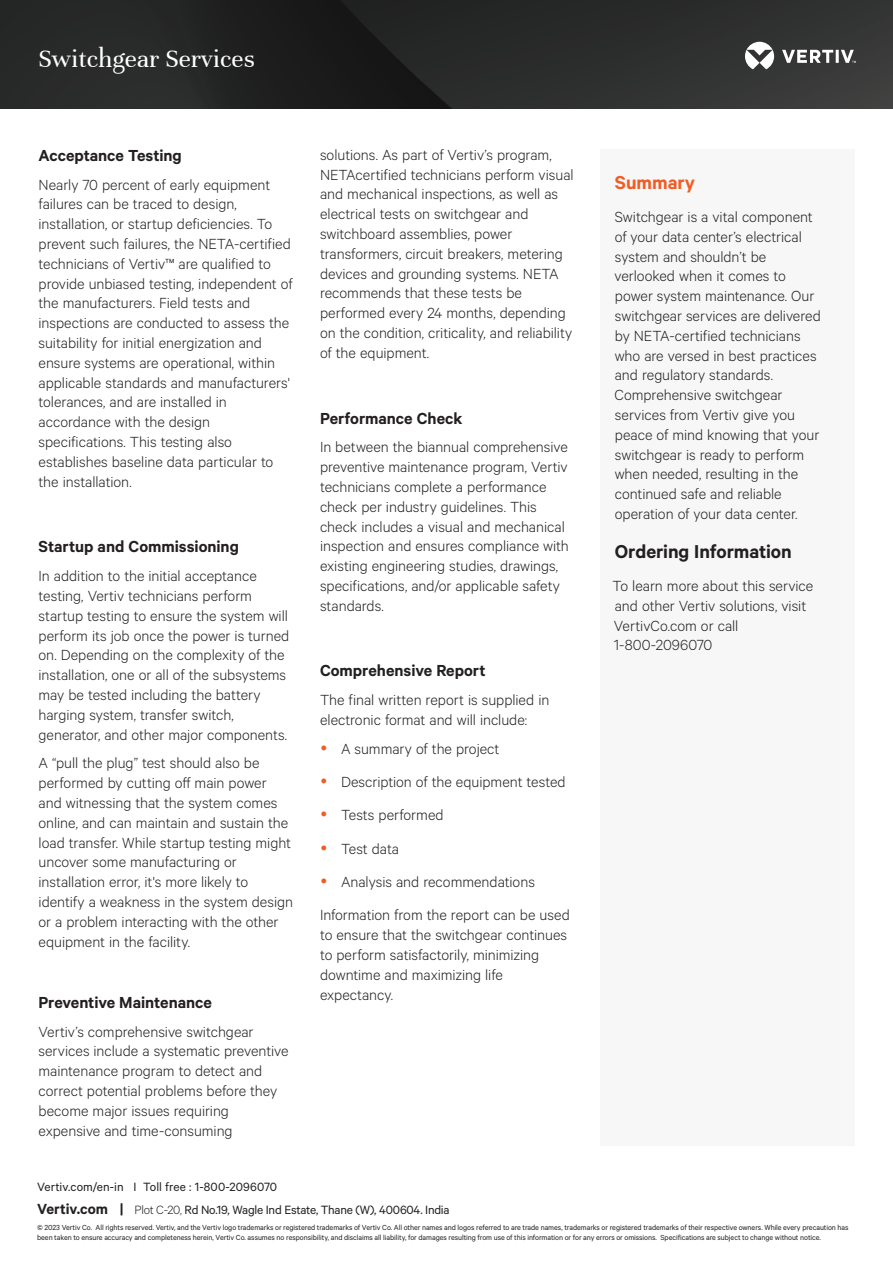
<style>
.page{position:relative;width:893px;height:1263px;background:#fff}
.page>*{position:absolute;margin:0;border:0;box-sizing:border-box;transform-origin:0 0}
.Vertiv_Header_Small{font:27px "Unna";color:#fff}
.Gray_Column_Bullets{font:600 21px "Calibre";letter-spacing:-.005em;color:#231f20}
.Gray_Column_Bullets-2{font:600 21px "Calibre";color:#f15b24}
.Vertiv_Body_Text{font:600 18px "Calibre";color:#231f20}
.Vertiv_Body_Text-2{font:300 16.5px/19.8px "Calibre";color:#231f20}
.Gray_Column_Bullets-3{font:300 16.5px/19.8px "Calibre";color:#231f20}
.t1{font:13.5px/23px "Calibre";letter-spacing:-.015em;color:#231f20}
.t2{font:8.25px/9.8px "Calibre";letter-spacing:-.01em;color:#231f20}
.s1{font-weight:600;font-size:16.5px}
.s2{font-weight:300}
</style>
<div class="page">
<div style="left:601px;top:149px;width:254px;height:997px;background:#f7f7f8"></div>
<img style="left:0;top:0;width:893px;height:108px">
<svg style="left:745px;top:42px;width:111px;height:27px"></svg>
<p class="Vertiv_Header_Small" style="left:39px;top:44px;width:218px">Switchgear Services</p>
<p class="Vertiv_Body_Text" style="left:39px;top:144px;width:145px">Acceptance Testing</p>
<p class="Vertiv_Body_Text-2" style="left:39px;top:174px;width:256px">Nearly 70 percent of early equipment failures can be traced to design, installation, or startup deficiencies. To prevent such failures, the NETA-certified technicians of Vertiv™ are qualified to provide unbiased testing, independent of the manufacturers. Field tests and inspections are conducted to assess the suitability for initial energization and ensure systems are operational, within applicable standards and manufacturers' tolerances, and are installed in accordance with the design specifications. This testing also establishes baseline data particular to the installation.</p>
<p class="Vertiv_Body_Text" style="left:39px;top:536px;width:202px">Startup and Commissioning</p>
<p class="Vertiv_Body_Text-2" style="left:39px;top:565px;width:252px">In addition to the initial acceptance testing, Vertiv technicians perform startup testing to ensure the system will perform its job once the power is turned on. Depending on the complexity of the installation, one or all of the subsystems may be tested including the battery harging system, transfer switch, generator, and other major components.</p>
<p class="Vertiv_Body_Text-2" style="left:39px;top:752px;width:256px">A “pull the plug” test should also be performed by cutting off main power and witnessing that the system comes online, and can maintain and sustain the load transfer. While startup testing might uncover some manufacturing or installation error, it's more likely to identify a weakness in the system design or a problem interacting with the other equipment in the facility.</p>
<p class="Vertiv_Body_Text" style="left:39px;top:991px;width:175px">Preventive Maintenance</p>
<p class="Vertiv_Body_Text-2" style="left:39px;top:1021px;width:252px">Vertiv’s comprehensive switchgear services include a systematic preventive maintenance program to detect and correct potential problems before they become major issues requiring expensive and time-consuming</p>
<p class="Vertiv_Body_Text-2" style="left:320px;top:144px;width:255px">solutions. As part of Vertiv’s program, NETAcertified technicians perform visual and mechanical inspections, as well as electrical tests on switchgear and switchboard assemblies, power transformers, circuit breakers, metering devices and grounding systems. NETA recommends that these tests be performed every 24 months, depending on the condition, criticality, and reliability of the equipment.</p>
<p class="Vertiv_Body_Text" style="left:320px;top:407px;width:144px">Performance Check</p>
<p class="Vertiv_Body_Text-2" style="left:320px;top:437px;width:250px">In between the biannual comprehensive preventive maintenance program, Vertiv technicians complete a performance check per industry guidelines. This check includes a visual and mechanical inspection and ensures compliance with existing engineering studies, drawings, specifications, and/or applicable safety standards.</p>
<p class="Vertiv_Body_Text" style="left:320px;top:660px;width:167px">Comprehensive Report</p>
<p class="Vertiv_Body_Text-2" style="left:320px;top:689px;width:231px">The final written report is supplied in electronic format and will include:</p>
<p class="Vertiv_Body_Text-2" style="left:341px;top:738px;width:160px">A summary of the project</p>
<p class="Vertiv_Body_Text-2" style="left:341px;top:771px;width:226px">Description of the equipment tested</p>
<p class="Vertiv_Body_Text-2" style="left:341px;top:805px;width:104px">Tests performed</p>
<p class="Vertiv_Body_Text-2" style="left:341px;top:838px;width:60px">Test data</p>
<p class="Vertiv_Body_Text-2" style="left:341px;top:871px;width:195px">Analysis and recommendations</p>
<p class="Vertiv_Body_Text-2" style="left:320px;top:905px;width:251px">Information from the report can be used to ensure that the switchgear continues to perform satisfactorily, minimizing downtime and maximizing life expectancy.</p>
<p class="Gray_Column_Bullets-2" style="left:615px;top:170px;width:82px">Summary</p>
<p class="Gray_Column_Bullets-3" style="left:614px;top:206px;width:208px">Switchgear is a vital component of your data center’s electrical system and shouldn’t be verlooked when it comes to power system maintenance. Our switchgear services are delivered by NETA-certified technicians who are versed in best practices and regulatory standards.<br>Comprehensive switchgear services from Vertiv give you peace of mind knowing that your switchgear is ready to perform when needed, resulting in the continued safe and reliable operation of your data center.</p>
<p class="Gray_Column_Bullets" style="left:615px;top:539px;width:178px">Ordering Information</p>
<p class="Gray_Column_Bullets-3" style="left:613px;top:575px;width:202px">To learn more about this service and other Vertiv solutions, visit<br>VertivCo.com or call<br>1-800-2096070</p>
<p class="t1" style="left:37px;top:1175px;width:414px">Vertiv.com/en-in I Toll free : 1-800-2096070<br><span class="s1">Vertiv.com |</span> <span class="s2">Plot C-20,</span> Rd No.19, Wagle Ind Estate, Thane (W), 400604. India</p>
<p class="t2" style="left:37px;top:1223px;width:813px">© 2023 Vertiv Co. All rights reserved. Vertiv, and the Vertiv logo trademarks or registered trademarks of Vertiv Co. All other names and logos referred to are trade names, trademarks or registered trademarks of their respective owners. While every precaution has been taken to ensure accuracy and completeness herein, Vertiv Co. assumes no responsibility, and disclaims all liability, for damages resulting from use of this information or for any errors or omissions. Specifications are subject to change without notice.</p>
</div>
